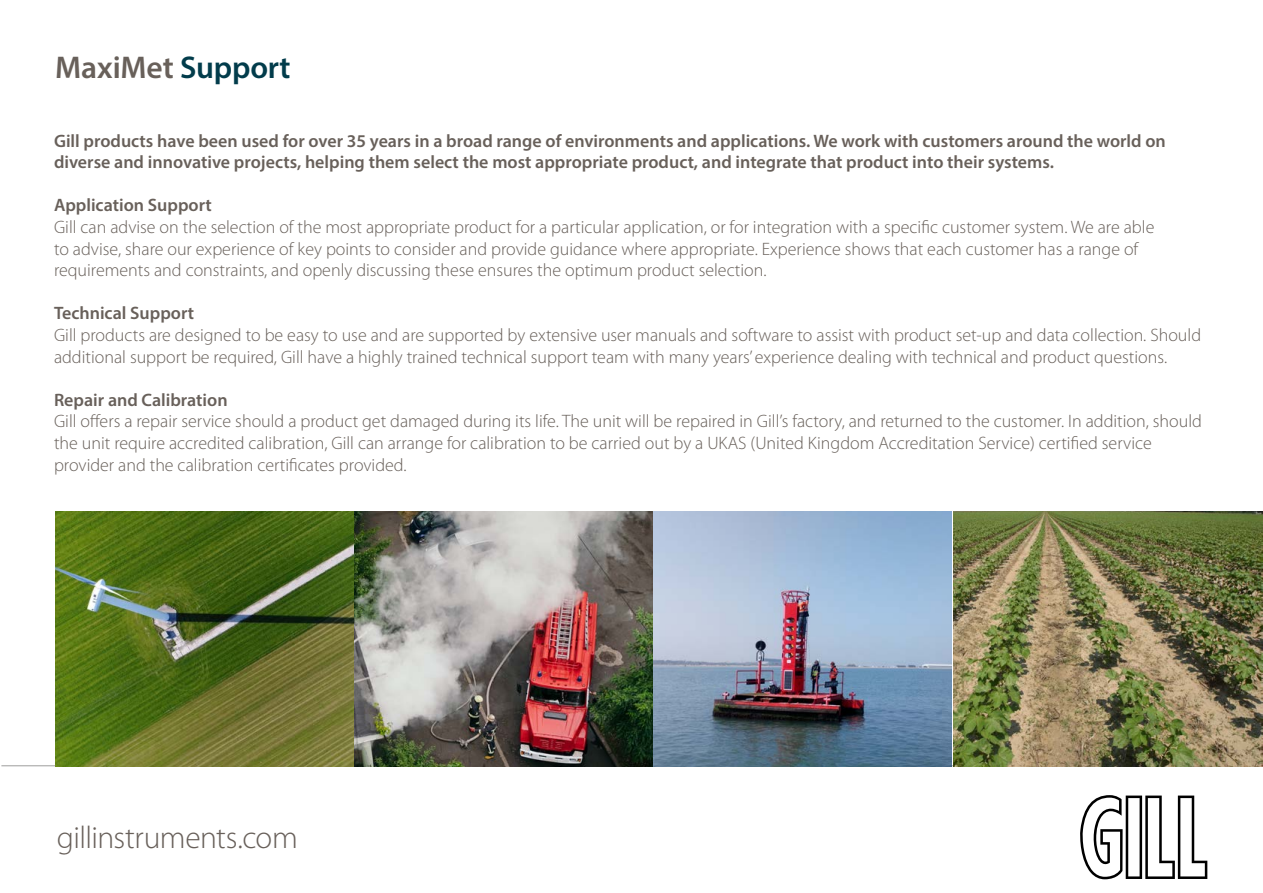
<style>
.page{position:relative;width:1263px;height:893px;background:#fff}
.page>*{position:absolute;margin:0;border:0;box-sizing:border-box;transform-origin:0 0}
.t1{font:300 31.5px "Myriad Pro";letter-spacing:-.015em;color:#68605a}
.t2{font:600 31.5px "Myriad Pro";letter-spacing:-.005em;color:#68605a}
.t3{font:300 18px/21.6px "Myriad Pro";color:#68605a}
.t4{font:600 18px/21.6px "Myriad Pro";color:#68605a}
.s1{color:#023c4b}
</style>
<div class="page">
<svg style="left:1080px;top:795px;width:127px;height:84px"></svg>
<hr style="left:1px;top:765px;width:1262px;height:1px;background:#9d9d9c">
<hr style="left:0;top:0;width:1px;height:766px;background:#68605a">
<img style="left:56px;top:511px;width:596px;height:255px">
<img style="left:654px;top:511px;width:297px;height:255px">
<img style="left:954px;top:511px;width:309px;height:255px">
<h1 class="t2" style="left:55px;top:47px;width:237px">MaxiMet <span class="s1">Support</span></h1>
<p class="t4" style="left:54px;top:129px;width:1113px">Gill products have been used for over 35 years in a broad range of environments and applications. We work with customers around the world on diverse and innovative projects, helping them select the most appropriate product, and integrate that product into their systems.</p>
<p class="t4" style="left:54px;top:194px;width:159px">Application Support</p>
<p class="t3" style="left:54px;top:216px;width:1102px">Gill can advise on the selection of the most appropriate product for a particular application, or for integration with a specific customer system. We are able to advise, share our experience of key points to consider and provide guidance where appropriate. Experience shows that each customer has a range of requirements and constraints, and openly discussing these ensures the optimum product selection.</p>
<p class="t4" style="left:54px;top:302px;width:142px">Technical Support</p>
<p class="t3" style="left:54px;top:324px;width:1148px">Gill products are designed to be easy to use and are supported by extensive user manuals and software to assist with product set-up and data collection. Should additional support be required, Gill have a highly trained technical support team with many years’ experience dealing with technical and product questions.</p>
<p class="t4" style="left:54px;top:388px;width:175px">Repair and Calibration</p>
<p class="t3" style="left:54px;top:410px;width:1149px">Gill offers a repair service should a product get damaged during its life. The unit will be repaired in Gill’s factory, and returned to the customer. In addition, should the unit require accredited calibration, Gill can arrange for calibration to be carried out by a UKAS (United Kingdom Accreditation Service) certified service provider and the calibration certificates provided.</p>
<h1 class="t1" style="left:57px;top:818px;width:242px">gillinstruments.com</h1>
</div>
